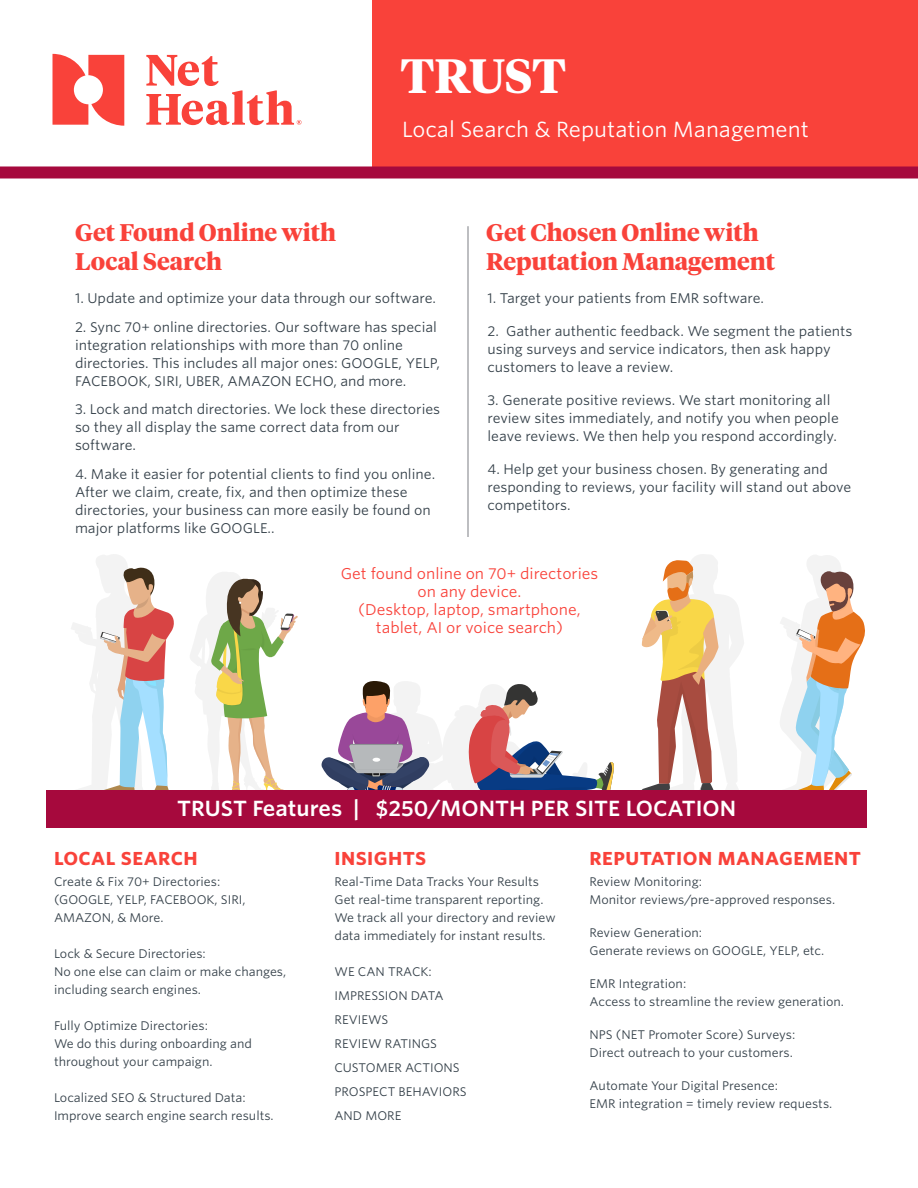
<style>
.page{position:relative;width:918px;height:1188px;background:#fff}
.page>*{position:absolute;margin:0;border:0;box-sizing:border-box;transform-origin:0 0}
.t1{font:700 48px "Tiempos Headline";letter-spacing:-.01em;color:#fff}
.t2{font:700 24px/28.8px "Tiempos Headline";color:#f9423a}
.t3{font:600 21px "Whitney S Sm";color:#fff}
.t4{font:21px "Whitney S Sm";color:#fff}
.t5{font:700 18px "Whitney S Sm";letter-spacing:.025em;color:#f9423a}
.t6{font:15px/18px "Whitney S Sm";color:#f9423a;text-align:center}
.t7{font:13.5px/18px "Whitney S Sm";color:#333f48}
.t8{font:12px/18px "Whitney S Sm";color:#333f48}
</style>
<div class="page">
<div style="left:372px;top:0;width:546px;height:166px;background:#f9423a"></div>
<div style="left:0;top:166px;width:918px;height:12px;background:#a6093d"></div>
<svg style="left:321px;top:681px;width:293px;height:109px"></svg>
<svg style="left:190px;top:572px;width:94px;height:218px"></svg>
<svg style="left:71px;top:554px;width:103px;height:236px"></svg>
<svg style="left:780px;top:555px;width:85px;height:235px"></svg>
<svg style="left:642px;top:554px;width:102px;height:236px"></svg>
<svg style="left:250px;top:554px;width:404px;height:109px"></svg>
<hr style="left:467px;top:226px;width:2px;height:311px;background:#a8a9ad">
<div style="left:47px;top:790px;width:820px;height:38px;background:#a6093d"></div>
<svg style="left:53px;top:54px;width:71px;height:72px"></svg>
<svg style="left:146px;top:55px;width:156px;height:70px"></svg>
<h1 class="t1" style="left:400px;top:56px;width:167px">TRUST</h1>
<h3 class="t4" style="left:402px;top:120px;width:408px">Local Search &amp; Reputation Management</h3>
<h2 class="t2" style="left:75px;top:220px;width:263px">Get Found Online with<br>Local Search</h2>
<p class="t7" style="left:75px;top:290px;width:363px">1. Update and optimize your data through our software.</p>
<p class="t7" style="left:75px;top:319px;width:366px">2. Sync 70+ online directories. Our software has special integration relationships with more than 70 online directories. This includes all major ones: GOOGLE, YELP, FACEBOOK, SIRI, UBER, AMAZON ECHO, and more.</p>
<p class="t7" style="left:75px;top:401px;width:367px">3. Lock and match directories. We lock these directories so they all display the same correct data from our software.</p>
<p class="t7" style="left:75px;top:466px;width:362px">4. Make it easier for potential clients to find you online.<br>After we claim, create, fix, and then optimize these directories, your business can more easily be found on major platforms like GOOGLE..</p>
<h2 class="t2" style="left:486px;top:220px;width:291px">Get Chosen Online with<br>Reputation Management</h2>
<p class="t7" style="left:488px;top:290px;width:278px">1. Target your patients from EMR software.</p>
<p class="t7" style="left:488px;top:323px;width:367px">2. Gather authentic feedback. We segment the patients using surveys and service indicators, then ask happy customers to leave a review.</p>
<p class="t7" style="left:488px;top:392px;width:353px">3. Generate positive reviews. We start monitoring all review sites immediately, and notify you when people leave reviews. We then help you respond accordingly.</p>
<p class="t7" style="left:488px;top:461px;width:365px">4. Help get your business chosen. By generating and responding to reviews, your facility will stand out above competitors.</p>
<p class="t6" style="left:341px;top:565px;width:259px">Get found online on 70+ directories on any device.<br>(Desktop, laptop, smartphone, tablet, AI or voice search)</p>
<h3 class="t3" style="left:177px;top:799px;width:561px">TRUST Features | $250/MONTH PER SITE LOCATION</h3>
<h3 class="t5" style="left:54px;top:850px;width:145px">LOCAL SEARCH</h3>
<p class="t8" style="left:54px;top:873px;width:193px">Create &amp; Fix 70+ Directories: (GOOGLE, YELP, FACEBOOK, SIRI,<br>AMAZON, &amp; More.</p>
<p class="t8" style="left:54px;top:945px;width:234px">Lock &amp; Secure Directories:<br>No one else can claim or make changes, including search engines.</p>
<p class="t8" style="left:54px;top:1017px;width:200px">Fully Optimize Directories:<br>We do this during onboarding and throughout your campaign.</p>
<p class="t8" style="left:54px;top:1089px;width:221px">Localized SEO &amp; Structured Data:<br>Improve search engine search results.</p>
<h3 class="t5" style="left:334px;top:850px;width:93px">INSIGHTS</h3>
<p class="t8" style="left:334px;top:873px;width:223px">Real-Time Data Tracks Your Results Get real-time transparent reporting.<br>We track all your directory and review data immediately for instant results.</p>
<p class="t8" style="left:334px;top:960px;width:134px;line-height:24px">WE CAN TRACK:<br>IMPRESSION DATA<br>REVIEWS<br>REVIEW RATINGS<br>CUSTOMER ACTIONS<br>PROSPECT BEHAVIORS<br>AND MORE</p>
<h3 class="t5" style="left:590px;top:850px;width:273px">REPUTATION MANAGEMENT</h3>
<p class="t8" style="left:590px;top:873px;width:247px">Review Monitoring:<br>Monitor reviews/pre-approved responses.</p>
<p class="t8" style="left:590px;top:924px;width:236px">Review Generation:<br>Generate reviews on GOOGLE, YELP, etc.</p>
<p class="t8" style="left:590px;top:975px;width:256px">EMR Integration:<br>Access to streamline the review generation.</p>
<p class="t8" style="left:590px;top:1026px;width:207px">NPS (NET Promoter Score) Surveys:<br>Direct outreach to your customers.</p>
<p class="t8" style="left:590px;top:1077px;width:244px">Automate Your Digital Presence:<br>EMR integration = timely review requests.</p>
</div>
